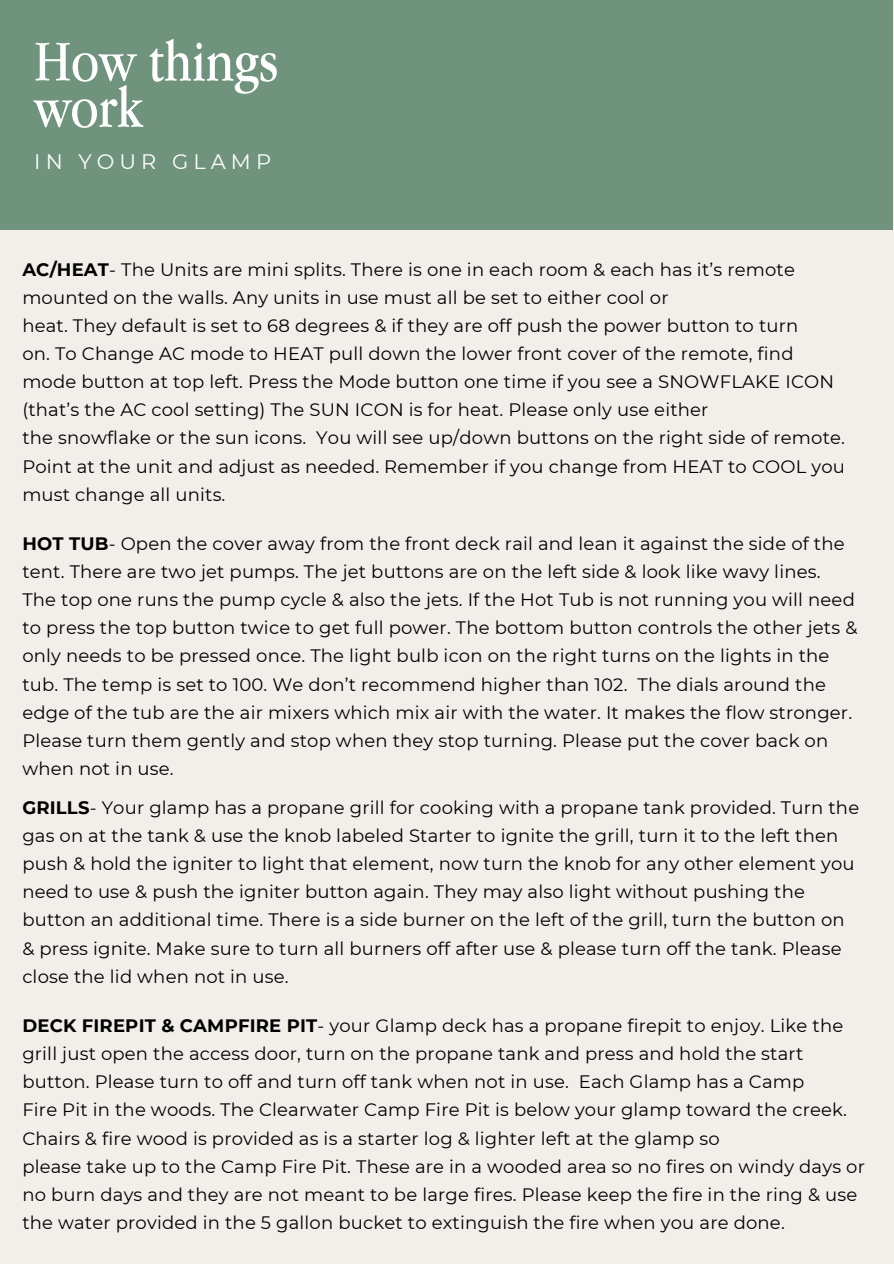
<style>
.page{position:relative;width:894px;height:1264px;background:#fff}
.page>*{position:absolute;margin:0;border:0;box-sizing:border-box;transform-origin:0 0}
.t1{font:60px/46.2px "Apple Garamond";color:#fff}
.t2{font:21px "Montserrat";letter-spacing:.245em;color:#fff}
.t3{font:18px/28.2px "Montserrat";letter-spacing:.01em;color:#000}
.s1{font-weight:700}
</style>
<div class="page">
<div style="left:0;top:0;width:893px;height:1263px;background:#f2efea"></div>
<div style="left:0;top:0;width:892px;height:229px;background:#6f937d"></div>
<h1 class="t1" style="left:34px;top:37px;width:246px">How things work</h1>
<h2 class="t2" style="left:34px;top:149px;width:238px">IN YOUR GLAMP</h2>
<p class="t3" style="left:22px;top:255px;width:774px"><span class="s1">AC/HEAT</span>- The Units are mini splits. There is one in each room &amp; each has it’s remote mounted on the walls. Any units in use must all be set to either cool or</p>
<p class="t3" style="left:22px;top:311px;width:777px">heat. They default is set to 68 degrees &amp; if they are off push the power button to turn</p>
<p class="t3" style="left:22px;top:339px;width:772px">on. To Change AC mode to HEAT pull down the lower front cover of the remote, find</p>
<p class="t3" style="left:22px;top:367px;width:813px">mode button at top left. Press the Mode button one time if you see a SNOWFLAKE ICON (that’s the AC cool setting) The SUN ICON is for heat. Please only use either</p>
<p class="t3" style="left:22px;top:424px;width:824px">the snowflake or the sun icons. You will see up/down buttons on the right side of remote.</p>
<p class="t3" style="left:22px;top:452px;width:823px">Point at the unit and adjust as needed. Remember if you change from HEAT to COOL you</p>
<p class="t3" style="left:22px;top:480px;width:204px">must change all units.</p>
<p class="t3" style="left:22px;top:529px;width:823px"><span class="s1">HOT TUB</span>- Open the cover away from the front deck rail and lean it against the side of the</p>
<p class="t3" style="left:22px;top:557px;width:799px">tent. There are two jet pumps. The jet buttons are on the left side &amp; look like wavy lines.</p>
<p class="t3" style="left:22px;top:585px;width:833px">The top one runs the pump cycle &amp; also the jets. If the Hot Tub is not running you will need</p>
<p class="t3" style="left:22px;top:613px;width:836px">to press the top button twice to get full power. The bottom button controls the other jets &amp; only needs to be pressed once. The light bulb icon on the right turns on the lights in the</p>
<p class="t3" style="left:22px;top:670px;width:804px">tub. The temp is set to 100. We don’t recommend higher than 102. The dials around the</p>
<p class="t3" style="left:22px;top:698px;width:831px">edge of the tub are the air mixers which mix air with the water. It makes the flow stronger.</p>
<p class="t3" style="left:22px;top:726px;width:807px">Please turn them gently and stop when they stop turning. Please put the cover back on when not in use.</p>
<p class="t3" style="left:22px;top:793px;width:838px"><span class="s1">GRILLS</span>- Your glamp has a propane grill for cooking with a propane tank provided. Turn the</p>
<p class="t3" style="left:22px;top:821px;width:817px">gas on at the tank &amp; use the knob labeled Starter to ignite the grill, turn it to the left then</p>
<p class="t3" style="left:22px;top:849px;width:833px">push &amp; hold the igniter to light that element, now turn the knob for any other element you</p>
<p class="t3" style="left:22px;top:877px;width:783px">need to use &amp; push the igniter button again. They may also light without pushing the</p>
<p class="t3" style="left:22px;top:905px;width:823px">button an additional time. There is a side burner on the left of the grill, turn the button on</p>
<p class="t3" style="left:22px;top:934px;width:820px">&amp; press ignite. Make sure to turn all burners off after use &amp; please turn off the tank. Please</p>
<p class="t3" style="left:22px;top:962px;width:268px">close the lid when not in use.</p>
<p class="t3" style="left:22px;top:1011px;width:822px"><span class="s1">DECK FIREPIT &amp; CAMPFIRE PIT</span>- your Glamp deck has a propane firepit to enjoy. Like the</p>
<p class="t3" style="left:22px;top:1039px;width:782px">grill just open the access door, turn on the propane tank and press and hold the start</p>
<p class="t3" style="left:22px;top:1067px;width:783px">button. Please turn to off and turn off tank when not in use. Each Glamp has a Camp</p>
<p class="t3" style="left:22px;top:1095px;width:826px">Fire Pit in the woods. The Clearwater Camp Fire Pit is below your glamp toward the creek.<br>Chairs &amp; fire wood is provided as is a starter log &amp; lighter left at the glamp so</p>
<p class="t3" style="left:22px;top:1152px;width:843px">please take up to the Camp Fire Pit. These are in a wooded area so no fires on windy days or no burn days and they are not meant to be large fires. Please keep the fire in the ring &amp; use</p>
<p class="t3" style="left:22px;top:1208px;width:763px">the water provided in the 5 gallon bucket to extinguish the fire when you are done.</p>
</div>
